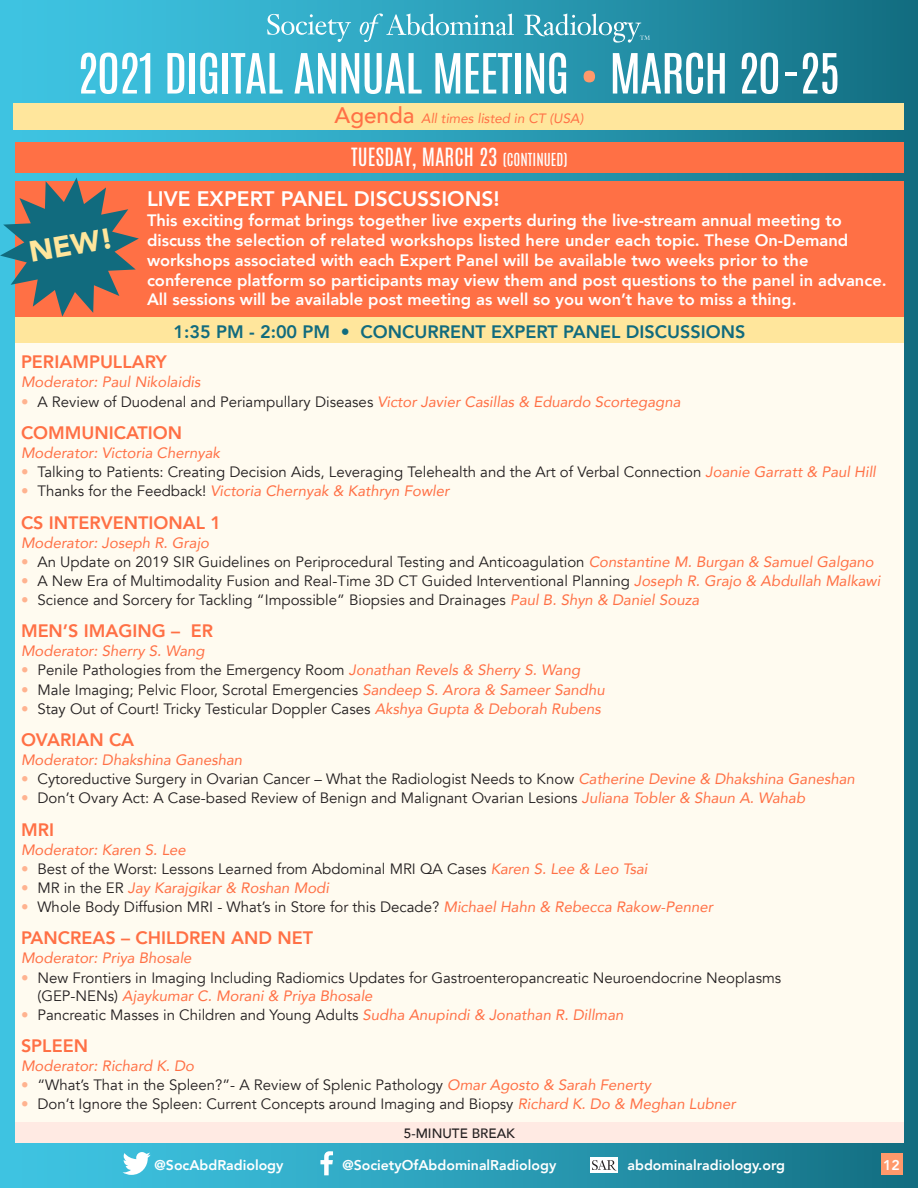
<style>
.page{position:relative;width:918px;height:1188px;background:#fff}
.page>*{position:absolute;margin:0;border:0;box-sizing:border-box;transform-origin:0 0}
.t1{font:47.1px "Antonio";letter-spacing:-.03em;color:#fff;scale:1.07 1}
.t2{font:900 29.25px "Avenir";color:#ffe69c}
.t3{font:800 21px "Avenir";color:#fff}
.t4{font:21px "Antonio";color:#fff}
.t5{font:800 18px "Avenir";color:#ff7045}
.t6{font:800 18px "Avenir";color:#116b7e}
.t7{font:800 16.5px/19.8px "Avenir";color:#fff}
.t8{font:15px/18px "Avenir";color:#231f20}
.t9{font:italic 15px "Avenir";color:#ff7045}
.t10{font:800 14.1px "Avenir";color:#fff}
.t11{font:italic 13.5px "Avenir";color:#ff7045}
.t12{font:500 13.5px "Avenir";color:#231f20}
.s1{color:#ff996b}
.s2{font-weight:500;font-style:normal;font-size:22.5px}
.s3{font-size:15px}
.s4{color:#ffb390}
.s5{font-style:italic;color:#ff7045}
.s6{font-style:normal;color:#ffb390}
.s7{font-style:normal;color:#231f20}
</style>
<div class="page">
<div style="left:0;top:0;width:918px;height:1188px;background:linear-gradient(to right,#44cae8,#177184)"></div>
<svg style="left:267px;top:14px;width:84px;height:28px;background:#56bcd3"></svg>
<svg style="left:360px;top:13px;width:154px;height:29px;background:#52b3c8"></svg>
<svg style="left:524px;top:13px;width:126px;height:30px;background:#4ca6ba"></svg>
<div style="left:14px;top:103px;width:890px;height:27px;background:#ffe69c"></div>
<svg style="left:320px;top:1151px;width:13px;height:24px"></svg>
<div style="left:590px;top:1158px;width:28px;height:15px;background:#fff"></div>
<svg style="left:592px;top:1160px;width:24px;height:11px"></svg>
<svg style="left:123px;top:1152px;width:28px;height:23px"></svg>
<div style="left:881px;top:1154px;width:21px;height:21px;background:#ff996b"></div>
<div style="left:15px;top:142px;width:889px;height:30px;background:#ff7045"></div>
<div style="left:15px;top:181px;width:889px;height:136px;background:#ff7045"></div>
<div style="left:15px;top:317px;width:889px;height:27px;background:#ffe69c"></div>
<div style="left:15px;top:344px;width:889px;height:778px;background:#fffbf0"></div>
<div style="left:15px;top:1122px;width:889px;height:21px;background:#ffeae3"></div>
<svg style="left:0;top:177px;width:139px;height:140px"></svg>
<h1 class="t1" style="left:77px;top:39px;width:716px">2021 DIGITAL ANNUAL MEETING <span class="s1">•</span> MARCH 20-25</h1>
<p class="t11" style="left:335px;top:110px;width:250px"><span class="s2">Agenda</span> All times listed in CT (USA)</p>
<p class="t4" style="left:351px;top:141px;width:218px">TUESDAY, MARCH 23 <span class="s3">(CONTINUED)</span></p>
<p class="t3" style="left:147px;top:183px;width:354px">LIVE EXPERT PANEL DISCUSSIONS!</p>
<p class="t7" style="left:147px;top:211px;width:741px">This exciting format brings together live experts during the live-stream annual meeting to discuss the selection of related workshops listed here under each topic. These On-Demand workshops associated with each Expert Panel will be available two weeks prior to the conference platform so participants may view them and post questions to the panel in advance.<br>All sessions will be available post meeting as well so you won’t have to miss a thing.</p>
<p class="t6" style="left:173px;top:317px;width:574px">1:35 PM - 2:00 PM • CONCURRENT EXPERT PANEL DISCUSSIONS</p>
<p class="t5" style="left:21px;top:348px;width:147px">PERIAMPULLARY</p>
<p class="t9" style="left:21px;top:373px;width:181px">Moderator: Paul Nikolaidis</p>
<p class="t8" style="left:21px;top:393px;width:661px"><span class="s4">•</span> A Review of Duodenal and Periampullary Diseases <span class="s5">Victor Javier Casillas &amp; Eduardo Scortegagna</span></p>
<p class="t5" style="left:21px;top:419px;width:163px">COMMUNICATION</p>
<p class="t9" style="left:21px;top:444px;width:201px">Moderator: Victoria Chernyak</p>
<p class="t8" style="left:21px;top:463px;width:856px"><span class="s4">•</span> Talking to Patients: Creating Decision Aids, Leveraging Telehealth and the Art of Verbal Connection <span class="s5">Joanie Garratt &amp; Paul Hill</span></p>
<p class="t9" style="left:21px;top:482px;width:430px"><span class="s6">•</span> <span class="s7">Thanks for the Feedback!</span> Victoria Chernyak &amp; Kathryn Fowler</p>
<p class="t5" style="left:21px;top:508px;width:202px">CS INTERVENTIONAL 1</p>
<p class="t9" style="left:21px;top:533px;width:190px">Moderator: Joseph R. Grajo</p>
<p class="t8" style="left:21px;top:553px;width:854px"><span class="s4">•</span> An Update on 2019 SIR Guidelines on Periprocedural Testing and Anticoagulation <span class="s5">Constantine M. Burgan &amp; Samuel Galgano</span></p>
<p class="t8" style="left:21px;top:572px;width:861px"><span class="s4">•</span> A New Era of Multimodality Fusion and Real-Time 3D CT Guided Interventional Planning <span class="s5">Joseph R. Grajo &amp; Abdullah Malkawi</span></p>
<p class="t8" style="left:21px;top:591px;width:680px"><span class="s4">•</span> Science and Sorcery for Tackling “Impossible” Biopsies and Drainages <span class="s5">Paul B. Shyn &amp; Daniel Souza</span></p>
<p class="t5" style="left:21px;top:617px;width:194px">MEN’S IMAGING – ER</p>
<p class="t9" style="left:21px;top:642px;width:185px">Moderator: Sherry S. Wang</p>
<p class="t8" style="left:21px;top:662px;width:561px"><span class="s4">•</span> Penile Pathologies from the Emergency Room <span class="s5">Jonathan Revels &amp; Sherry S. Wang</span></p>
<p class="t8" style="left:21px;top:681px;width:585px"><span class="s4">•</span> Male Imaging; Pelvic Floor, Scrotal Emergencies <span class="s5">Sandeep S. Arora &amp; Sameer Sandhu</span></p>
<p class="t8" style="left:21px;top:700px;width:581px"><span class="s4">•</span> Stay Out of Court! Tricky Testicular Doppler Cases <span class="s5">Akshya Gupta &amp; Deborah Rubens</span></p>
<p class="t5" style="left:21px;top:726px;width:115px">OVARIAN CA</p>
<p class="t9" style="left:21px;top:751px;width:223px">Moderator: Dhakshina Ganeshan</p>
<p class="t8" style="left:21px;top:770px;width:835px"><span class="s4">•</span> Cytoreductive Surgery in Ovarian Cancer – What the Radiologist Needs to Know <span class="s5">Catherine Devine &amp; Dhakshina Ganeshan</span></p>
<p class="t8" style="left:21px;top:789px;width:786px"><span class="s4">•</span> Don’t Ovary Act: A Case-based Review of Benign and Malignant Ovarian Lesions <span class="s5">Juliana Tobler &amp; Shaun A. Wahab</span></p>
<p class="t5" style="left:21px;top:815px;width:35px">MRI</p>
<p class="t9" style="left:21px;top:840px;width:166px">Moderator: Karen S. Lee</p>
<p class="t8" style="left:21px;top:860px;width:628px"><span class="s4">•</span> Best of the Worst: Lessons Learned from Abdominal MRI QA Cases <span class="s5">Karen S. Lee &amp; Leo Tsai</span></p>
<p class="t9" style="left:21px;top:879px;width:310px"><span class="s6">•</span> <span class="s7">MR in the ER</span> Jay Karajgikar &amp; Roshan Modi</p>
<p class="t8" style="left:21px;top:898px;width:694px"><span class="s4">•</span> Whole Body Diffusion MRI - What’s in Store for this Decade? <span class="s5">Michael Hahn &amp; Rebecca Rakow-Penner</span></p>
<p class="t5" style="left:21px;top:924px;width:294px">PANCREAS – CHILDREN AND NET</p>
<p class="t9" style="left:21px;top:949px;width:172px">Moderator: Priya Bhosale</p>
<p class="t8" style="left:38px;top:969px;width:745px;text-indent:-16px"><span class="s4">•</span> New Frontiers in Imaging Including Radiomics Updates for Gastroenteropancreatic Neuroendocrine Neoplasms (GEP-NENs) <span class="s5">Ajaykumar C. Morani &amp; Priya Bhosale</span></p>
<p class="t8" style="left:21px;top:1006px;width:604px"><span class="s4">•</span> Pancreatic Masses in Children and Young Adults <span class="s5">Sudha Anupindi &amp; Jonathan R. Dillman</span></p>
<p class="t5" style="left:21px;top:1032px;width:68px">SPLEEN</p>
<p class="t9" style="left:21px;top:1057px;width:175px">Moderator: Richard K. Do</p>
<p class="t8" style="left:21px;top:1076px;width:632px"><span class="s4">•</span> “What’s That in the Spleen?”- A Review of Splenic Pathology <span class="s5">Omar Agosto &amp; Sarah Fenerty</span></p>
<p class="t8" style="left:21px;top:1095px;width:716px"><span class="s4">•</span> Don’t Ignore the Spleen: Current Concepts around Imaging and Biopsy <span class="s5">Richard K. Do &amp; Meghan Lubner</span></p>
<p class="t12" style="left:404px;top:1121px;width:113px">5-MINUTE BREAK</p>
<p class="t2" style="left:25px;top:227px;width:86px;rotate:-10deg">NEW!</p>
<p class="t10" style="left:155px;top:1154px;width:130px">@SocAbdRadiology</p>
<p class="t10" style="left:342px;top:1154px;width:215px">@SocietyOfAbdominalRadiology</p>
<p class="t10" style="left:628px;top:1154px;width:159px">abdominalradiology.org</p>
<p class="t10" style="left:883px;top:1154px;width:18px">12</p>
</div>
